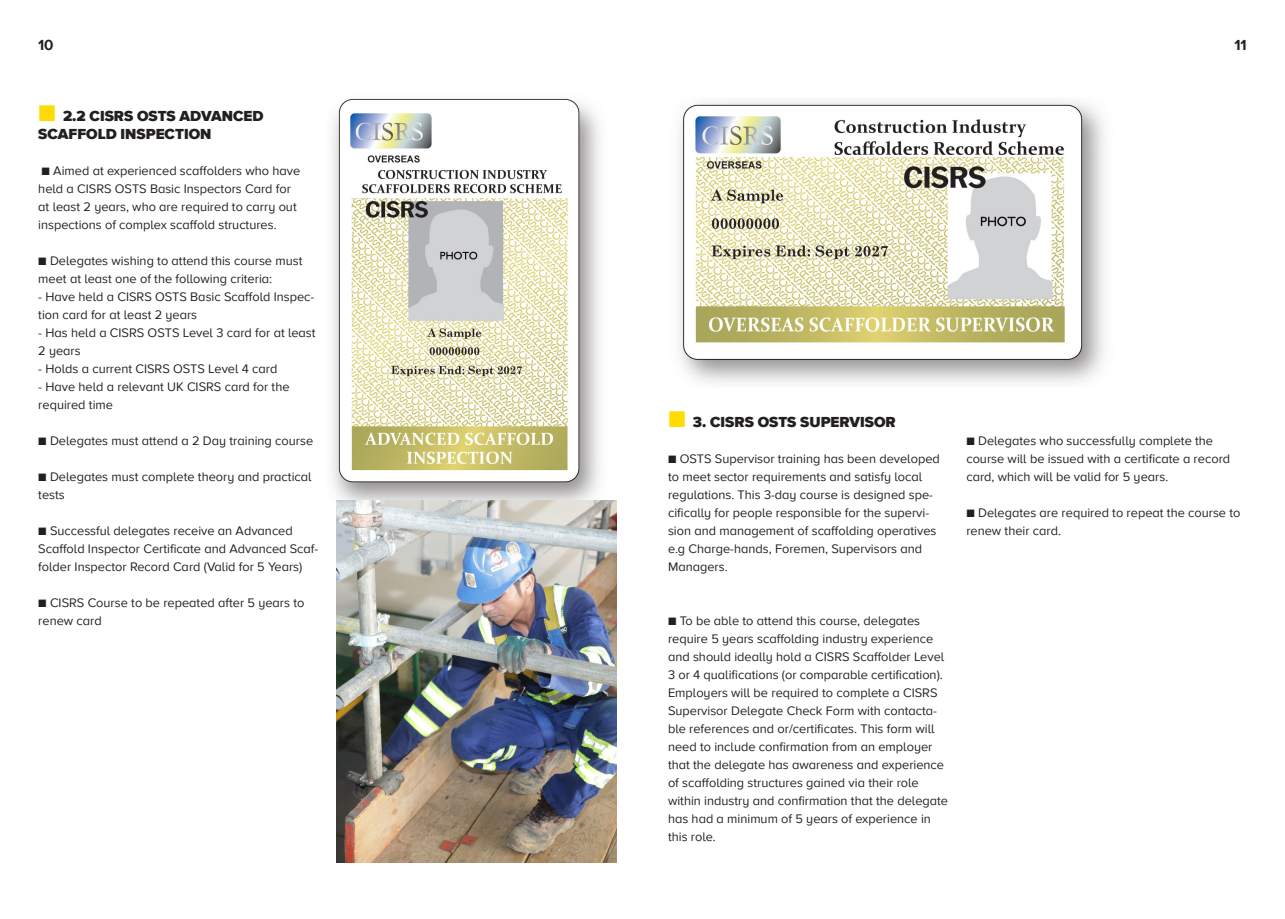
<style>
.page{position:relative;width:1285px;height:919px;background:#fff}
.page>*{position:absolute;margin:0;border:0;box-sizing:border-box;transform-origin:0 0}
.t1{font:900 15px/18px "Proxima Nova A";color:#231f20}
.t2{font:700 15px "Proxima Nova A";color:#231f20}
.t3{font:12.75px/18px "Proxima Nova A";color:#231f20}
.s1{font-weight:400;font-size:27px;color:#ffdc01}
</style>
<div class="page">
<img style="left:332px;top:98px;width:268px;height:402px">
<img style="left:679px;top:101px;width:426px;height:282px">
<img style="left:336px;top:500px;width:281px;height:362px">
<p class="t2" style="left:38px;top:34px;width:17px">10</p>
<p class="t2" style="left:1234px;top:34px;width:14px">11</p>
<p class="t1" style="left:38px;top:107px;width:227px"><span class="s1">■</span> 2.2 CISRS OSTS ADVANCED<br>SCAFFOLD INSPECTION</p>
<p class="t3" style="left:38px;top:161px;width:263px">■ Aimed at experienced scaffolders who have held a CISRS OSTS Basic Inspectors Card for at least 2 years, who are required to carry out inspections of complex scaffold structures.</p>
<p class="t3" style="left:38px;top:251px;width:266px">■ Delegates wishing to attend this course must meet at least one of the following criteria:</p>
<p class="t3" style="left:38px;top:287px;width:277px">- Have held a CISRS OSTS Basic Scaffold Inspec&shy;tion card for at least 2 years</p>
<p class="t3" style="left:38px;top:323px;width:279px">- Has held a CISRS OSTS Level 3 card for at least<br>2 years</p>
<p class="t3" style="left:38px;top:359px;width:240px">- Holds a current CISRS OSTS Level 4 card</p>
<p class="t3" style="left:38px;top:377px;width:253px">- Have held a relevant UK CISRS card for the required time</p>
<p class="t3" style="left:38px;top:431px;width:276px">■ Delegates must attend a 2 Day training course</p>
<p class="t3" style="left:38px;top:467px;width:275px">■ Delegates must complete theory and practical tests</p>
<p class="t3" style="left:38px;top:521px;width:281px">■ Successful delegates receive an Advanced<br>Scaffold Inspector Certificate and Advanced Scaf&shy;folder Inspector Record Card (Valid for 5 Years)</p>
<p class="t3" style="left:38px;top:593px;width:267px">■ CISRS Course to be repeated after 5 years to renew card</p>
<p class="t1" style="left:668px;top:413px;width:229px"><span class="s1">■</span> 3. CISRS OSTS SUPERVISOR</p>
<p class="t3" style="left:668px;top:449px;width:273px">■ OSTS Supervisor training has been developed to meet sector requirements and satisfy local regulations. This 3-day course is designed spe&shy;cifically for people responsible for the supervi&shy;sion and management of scaffolding operatives e.g Charge-hands, Foremen, Supervisors and Managers.</p>
<p class="t3" style="left:668px;top:611px;width:281px">■ To be able to attend this course, delegates require 5 years scaffolding industry experience and should ideally hold a CISRS Scaffolder Level 3 or 4 qualifications (or comparable certification).<br>Employers will be required to complete a CISRS Supervisor Delegate Check Form with contacta&shy;ble references and or/certificates. This form will need to include confirmation from an employer that the delegate has awareness and experience of scaffolding structures gained via their role within industry and confirmation that the delegate has had a minimum of 5 years of experience in this role.</p>
<p class="t3" style="left:966px;top:431px;width:265px">■ Delegates who successfully complete the course will be issued with a certificate a record card, which will be valid for 5 years.</p>
<p class="t3" style="left:966px;top:503px;width:275px">■ Delegates are required to repeat the course to renew their card.</p>
</div>
